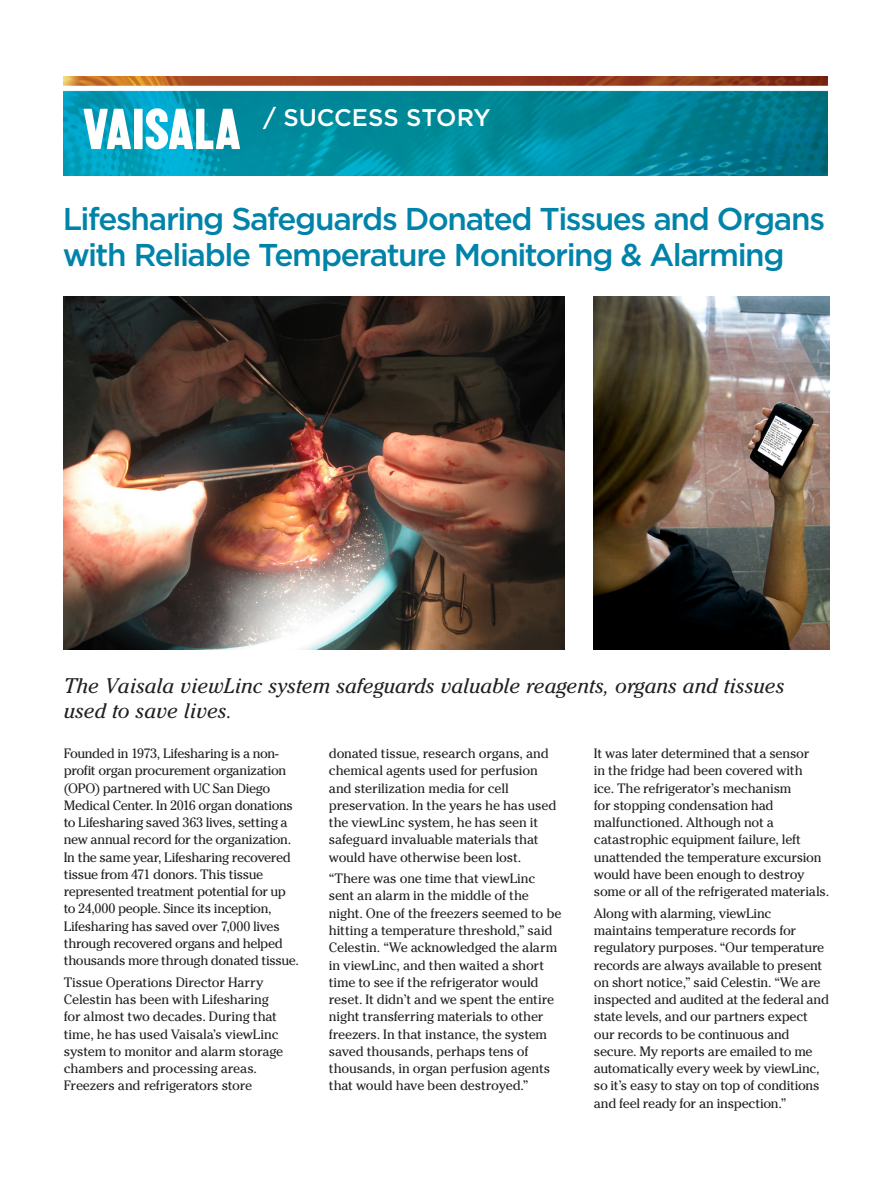
<style>
.page{position:relative;width:893px;height:1191px;background:#fff}
.page>*{position:absolute;margin:0;border:0;box-sizing:border-box;transform-origin:0 0}
.Datasheet_headline{font:500 31.5px/36px "Gotham";letter-spacing:-.045em;color:#0083a9}
.Publication_type{font:500 24px "Gotham";color:#fff}
.Ingress{font:italic 21px/24.8px "Cheltenham Std";color:#231f20}
.Bodytext{font:13.5px/17.2px "Cheltenham Std";letter-spacing:-.02em;color:#231f20}
</style>
<div class="page">
<img style="left:64px;top:77px;width:763px;height:99px">
<img style="left:64px;top:296px;width:500px;height:353px">
<svg style="left:83px;top:109px;width:48px;height:40px"></svg>
<div style="left:134px;top:109px;width:9px;height:40px;background:#fff"></div>
<svg style="left:146px;top:108px;width:94px;height:41px"></svg>
<img style="left:594px;top:296px;width:235px;height:353px">
<p class="Publication_type" style="left:264px;top:101px;width:228px">/ SUCCESS STORY</p>
<p class="Datasheet_headline" style="left:63px;top:201px;width:764px">Lifesharing Safeguards Donated Tissues and Organs with Reliable Temperature Monitoring &amp; Alarming</p>
<p class="Ingress" style="left:64px;top:673px;width:722px">The Vaisala viewLinc system safeguards valuable reagents, organs and tissues used to save lives.</p>
<p class="Bodytext" style="left:64px;top:745px;width:237px">Founded in 1973, Lifesharing is a non&shy;profit organ procurement organization (OPO) partnered with UC San Diego Medical Center. In 2016 organ donations to Lifesharing saved 363 lives, setting a new annual record for the organization.<br>In the same year, Lifesharing recovered tissue from 471 donors. This tissue represented treatment potential for up to 24,000 people. Since its inception, Lifesharing has saved over 7,000 lives through recovered organs and helped thousands more through donated tissue.</p>
<p class="Bodytext" style="left:64px;top:973px;width:221px">Tissue Operations Director Harry Celestin has been with Lifesharing for almost two decades. During that time, he has used Vaisala’s viewLinc system to monitor and alarm storage chambers and processing areas.<br>Freezers and refrigerators store</p>
<p class="Bodytext" style="left:329px;top:745px;width:229px">donated tissue, research organs, and chemical agents used for perfusion and sterilization media for cell preservation. In the years he has used the viewLinc system, he has seen it safeguard invaluable materials that would have otherwise been lost.</p>
<p class="Bodytext" style="left:329px;top:870px;width:234px">“There was one time that viewLinc sent an alarm in the middle of the night. One of the freezers seemed to be hitting a temperature threshold,” said Celestin. “We acknowledged the alarm in viewLinc, and then waited a short time to see if the refrigerator would reset. It didn’t and we spent the entire night transferring materials to other freezers. In that instance, the system saved thousands, perhaps tens of thousands, in organ perfusion agents that would have been destroyed.”</p>
<p class="Bodytext" style="left:594px;top:745px;width:237px">It was later determined that a sensor<br>in the fridge had been covered with<br>ice. The refrigerator’s mechanism<br>for stopping condensation had malfunctioned. Although not a catastrophic equipment failure, left unattended the temperature excursion would have been enough to destroy some or all of the refrigerated materials.</p>
<p class="Bodytext" style="left:594px;top:904px;width:237px">Along with alarming, viewLinc maintains temperature records for regulatory purposes. “Our temperature records are always available to present on short notice,” said Celestin. “We are inspected and audited at the federal and state levels, and our partners expect our records to be continuous and secure. My reports are emailed to me automatically every week by viewLinc, so it’s easy to stay on top of conditions and feel ready for an inspection.”</p>
</div>
